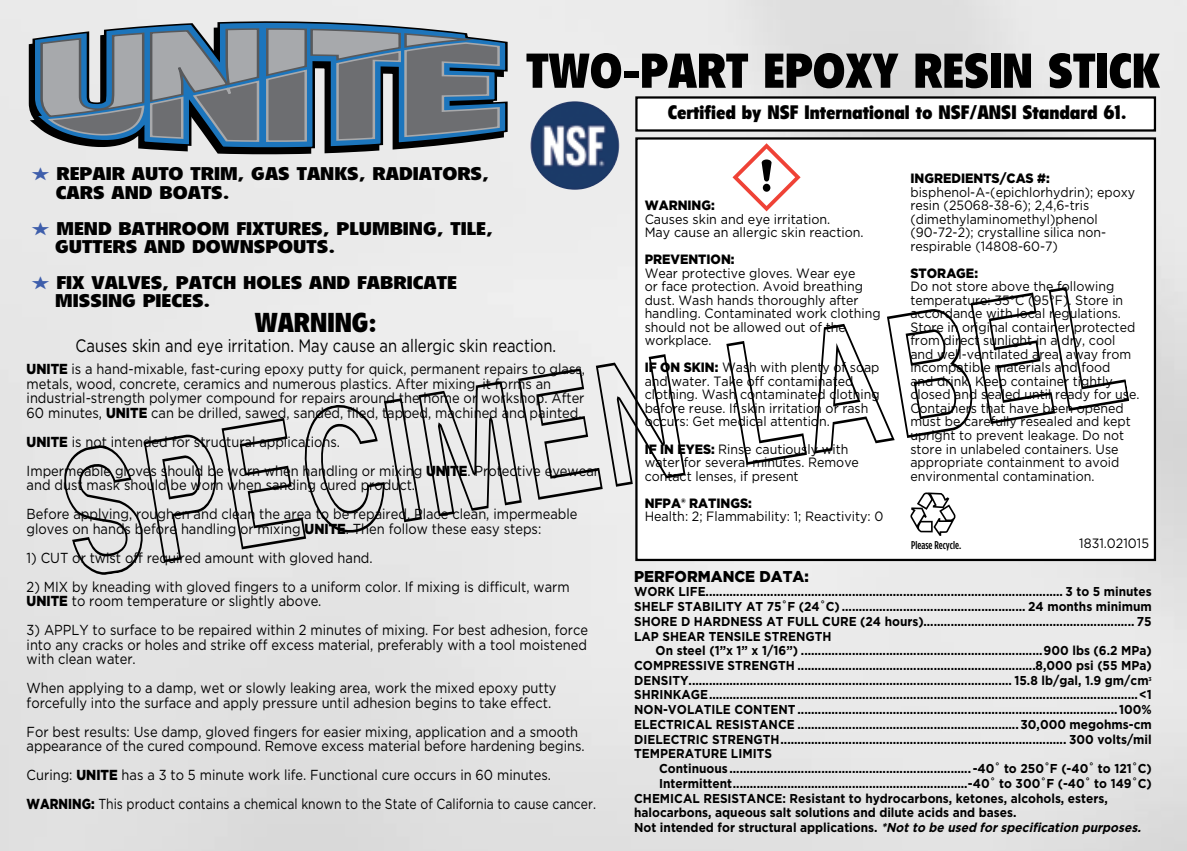
<style>
.page{position:relative;width:1187px;height:851px;background:#fff}
.page>*{position:absolute;margin:0;border:0;box-sizing:border-box;transform-origin:0 0}
.t1{font:900 condensed 47.93px "Flyer";color:#000;scale:1.05 1}
.t2{font:900 condensed 26.78px "Flyer";color:#000;scale:1.05 1}
.t3{font:900 condensed 19.12px "Flyer";color:#000;scale:1.05 1}
.t4{font:900 condensed 18px/18px "Flyer";color:#000;scale:1.28 1}
.t5{font:18px "Gotham";color:#000;scale:.82 1}
.t6{font:900 15.75px "Gotham";color:#000;scale:.95 1}
.t7{font:14.4px/14.4px "Gotham";color:#000;scale:.89 1}
.t8{font:13.5px/13.5px "Gotham";color:#000;scale:.92 1}
.t9{font:13.5px/13.5px "Gotham";color:#000;scale:.93 1}
.t10{font:900 13.5px "Gotham";color:#000;scale:.93 1}
.t11{font:700 12.83px/14.6px "Gotham";color:#000;text-align:justify;scale:.92 1}
.t12{font:500 11.25px "Gotham Condensed";color:#000}
.t13{font:700 5.62px "Gotham";color:#000;scale:.92 1}
.s1{color:#3e5eab}
.s2{font-weight:900}
.s3{font-style:italic}
</style>
<div class="page">
<svg style="left:29px;top:26px;width:476px;height:128px;background:#9f9f9f"></svg>
<svg style="left:31px;top:21px;width:477px;height:128px;background:#909faa"></svg>
<svg style="left:35px;top:27px;width:466px;height:121px;background:#6c7e8e"></svg>
<img style="left:530px;top:101px;width:89px;height:89px;border-radius:44px">
<div style="left:635px;top:96px;width:521px;height:36px;border:2px solid #000"></div>
<div style="left:635px;top:137px;width:521px;height:424px;background:#fff;border:2px solid #000"></div>
<svg style="left:732px;top:143px;width:68px;height:68px"></svg>
<svg style="left:910px;top:492px;width:46px;height:44px"></svg>
<svg style="left:63px;top:354px;width:622px;height:221px;background:#dadada"></svg>
<svg style="left:726px;top:341px;width:81px;height:124px"></svg>
<svg style="left:814px;top:287px;width:315px;height:166px"></svg>
<h1 class="t1" style="left:526px;top:43px;width:605px">TWO-PART EPOXY RESIN STICK</h1>
<h3 class="t3" style="left:668px;top:101px;width:438px">Certified by NSF International to NSF/ANSI Standard 61.</h3>
<h3 class="t4" style="left:56px;top:165px;width:340px;text-indent:-25px"><span class="s1">★</span> REPAIR AUTO TRIM, GAS TANKS, RADIATORS,<br>CARS AND BOATS.</h3>
<h3 class="t4" style="left:55px;top:219px;width:343px;text-indent:-24px"><span class="s1">★</span> MEND BATHROOM FIXTURES, PLUMBING, TILE,<br>GUTTERS AND DOWNSPOUTS.</h3>
<h3 class="t4" style="left:55px;top:274px;width:315px;text-indent:-24px"><span class="s1">★</span> FIX VALVES, PATCH HOLES AND FABRICATE<br>MISSING PIECES.</h3>
<h2 class="t2" style="left:255px;top:306px;width:118px">WARNING:</h2>
<h3 class="t5" style="left:76px;top:334px;width:587px">Causes skin and eye irritation. May cause an allergic skin reaction.</h3>
<p class="t7" style="left:27px;top:362px;width:629px"><span class="s2">UNITE</span> is a hand-mixable, fast-curing epoxy putty for quick, permanent repairs to glass, metals, wood, concrete, ceramics and numerous plastics. After mixing, it forms an industrial-strength polymer compound for repairs around the home or workshop. After 60 minutes, <span class="s2">UNITE</span> can be drilled, sawed, sanded, filed, tapped, machined and painted.</p>
<p class="t7" style="left:27px;top:427px;width:645px;line-height:29px"><span class="s2">UNITE</span> is not intended for structural applications.<br>Impermeable gloves should be worn when handling or mixing <span class="s2">UNITE</span>. Protective eyewear</p>
<p class="t7" style="left:27px;top:470px;width:620px;line-height:29px">and dust mask should be worn when sanding cured product.<br>Before applying, roughen and clean the area to be repaired. Place clean, impermeable</p>
<p class="t7" style="left:27px;top:521px;width:580px">gloves on hands before handling or mixing <span class="s2">UNITE</span>. Then follow these easy steps:</p>
<p class="t7" style="left:27px;top:550px;width:390px">1) CUT or twist off required amount with gloved hand.</p>
<p class="t7" style="left:27px;top:579px;width:612px">2) MIX by kneading with gloved fingers to a uniform color. If mixing is difficult, warm<br><span class="s2">UNITE</span> to room temperature or slightly above.</p>
<p class="t7" style="left:27px;top:623px;width:632px;text-align:justify">3) APPLY to surface to be repaired within 2 minutes of mixing. For best adhesion, force into any cracks or holes and strike off excess material, preferably with a tool moistened with clean water.</p>
<p class="t7" style="left:27px;top:681px;width:597px">When applying to a damp, wet or slowly leaking area, work the mixed epoxy putty forcefully into the surface and apply pressure until adhesion begins to take effect.</p>
<p class="t7" style="left:27px;top:724px;width:629px">For best results: Use damp, gloved fingers for easier mixing, application and a smooth appearance of the cured compound. Remove excess material before hardening begins.</p>
<p class="t7" style="left:27px;top:760px;width:641px;line-height:29px">Curing: <span class="s2">UNITE</span> has a 3 to 5 minute work life. Functional cure occurs in 60 minutes.<br><span class="s2">WARNING:</span> This product contains a chemical known to the State of California to cause cancer.</p>
<p class="t10" style="left:645px;top:197px;width:77px">WARNING:</p>
<p class="t9" style="left:645px;top:212px;width:237px">Causes skin and eye irritation.<br>May cause an allergic skin reaction.</p>
<p class="t10" style="left:645px;top:251px;width:98px">PREVENTION:</p>
<p class="t8" style="left:645px;top:266px;width:258px">Wear protective gloves. Wear eye<br>or face protection. Avoid breathing dust. Wash hands thoroughly after handling. Contaminated work clothing should not be allowed out of the workplace.</p>
<p class="t8" style="left:645px;top:361px;width:257px"><span class="s2">IF ON SKIN:</span> Wash with plenty of soap and water. Take off contaminated clothing. Wash contaminated clothing before reuse. If skin irritation or rash occurs: Get medical attention.</p>
<p class="t8" style="left:645px;top:442px;width:234px"><span class="s2">IF IN EYES:</span> Rinse cautiously with water for several minutes. Remove contact lenses, if present</p>
<p class="t10" style="left:645px;top:494px;width:117px">NFPA® RATINGS:</p>
<p class="t9" style="left:645px;top:509px;width:258px">Health: 2; Flammability: 1; Reactivity: 0</p>
<p class="t10" style="left:910px;top:170px;width:151px">INGREDIENTS/CAS #:</p>
<p class="t8" style="left:910px;top:185px;width:246px">bisphenol-A-(epichlorhydrin); epoxy resin (25068-38-6); 2,4,6-tris (dimethylaminomethyl)phenol (90-72-2); crystalline silica non&shy;respirable (14808-60-7)</p>
<p class="t10" style="left:910px;top:265px;width:74px">STORAGE:</p>
<p class="t8" style="left:910px;top:280px;width:250px">Do not store above the following temperature: 35°C (95°F). Store in accordance with local regulations.<br>Store in original container protected from direct sunlight in a dry, cool and well-ventilated area, away from incompatible materials and food<br>and drink. Keep container tightly closed and sealed until ready for use.<br>Containers that have been opened must be carefully resealed and kept upright to prevent leakage. Do not store in unlabeled containers. Use appropriate containment to avoid environmental contamination.</p>
<p class="t12" style="left:911px;top:538px;width:52px">Please Recycle.</p>
<p class="t9" style="left:1079px;top:536px;width:77px">1831.021015</p>
<p class="t6" style="left:634px;top:566px;width:185px">PERFORMANCE DATA:</p>
<p class="t11" style="left:634px;top:584px;width:564px">WORK LIFE......................................................................................................... 3 to 5 minutes SHELF STABILITY AT 75˚F (24˚C) ...................................................... 24 months minimum SHORE D HARDNESS AT FULL CURE (24 hours).............................................................. 75<br>LAP SHEAR TENSILE STRENGTH</p>
<p class="t11" style="left:634px;top:643px;width:564px;text-indent:21px">On steel (1”x 1” x 1/16”) .......................................................................900 lbs (6.2 MPa)<br>COMPRESSIVE STRENGTH ......................................................................8,000 psi (55 MPa)<br>DENSITY............................................................................................... 15.8 lb/gal, 1.9 gm/cm</p>
<p class="t13" style="left:1148px;top:675px;width:5px">3</p>
<p class="t11" style="left:634px;top:687px;width:564px">SHRINKAGE..............................................................................................................................&lt;1<br>NON-VOLATILE CONTENT .............................................................................................. 100% ELECTRICAL RESISTANCE .................................................................30,000 megohms-cm DIELECTRIC STRENGTH.................................................................................... 300 volts/mil TEMPERATURE LIMITS</p>
<p class="t11" style="left:659px;top:761px;width:537px">Continuous ....................................................................... -40˚ to 250˚F (-40˚ to 121˚C)</p>
<p class="t11" style="left:659px;top:775px;width:537px">Intermittent.....................................................................-40˚ to 300˚F (-40˚ to 149˚C)</p>
<p class="t11" style="left:634px;top:790px;width:516px">CHEMICAL RESISTANCE: Resistant to hydrocarbons, ketones, alcohols, esters,</p>
<p class="t11" style="left:634px;top:805px;width:417px">halocarbons, aqueous salt solutions and dilute acids and bases.</p>
<p class="t11" style="left:634px;top:820px;width:556px">Not intended for structural applications. <span class="s3">*Notto be used forspecification purposes.</span></p>
</div>
